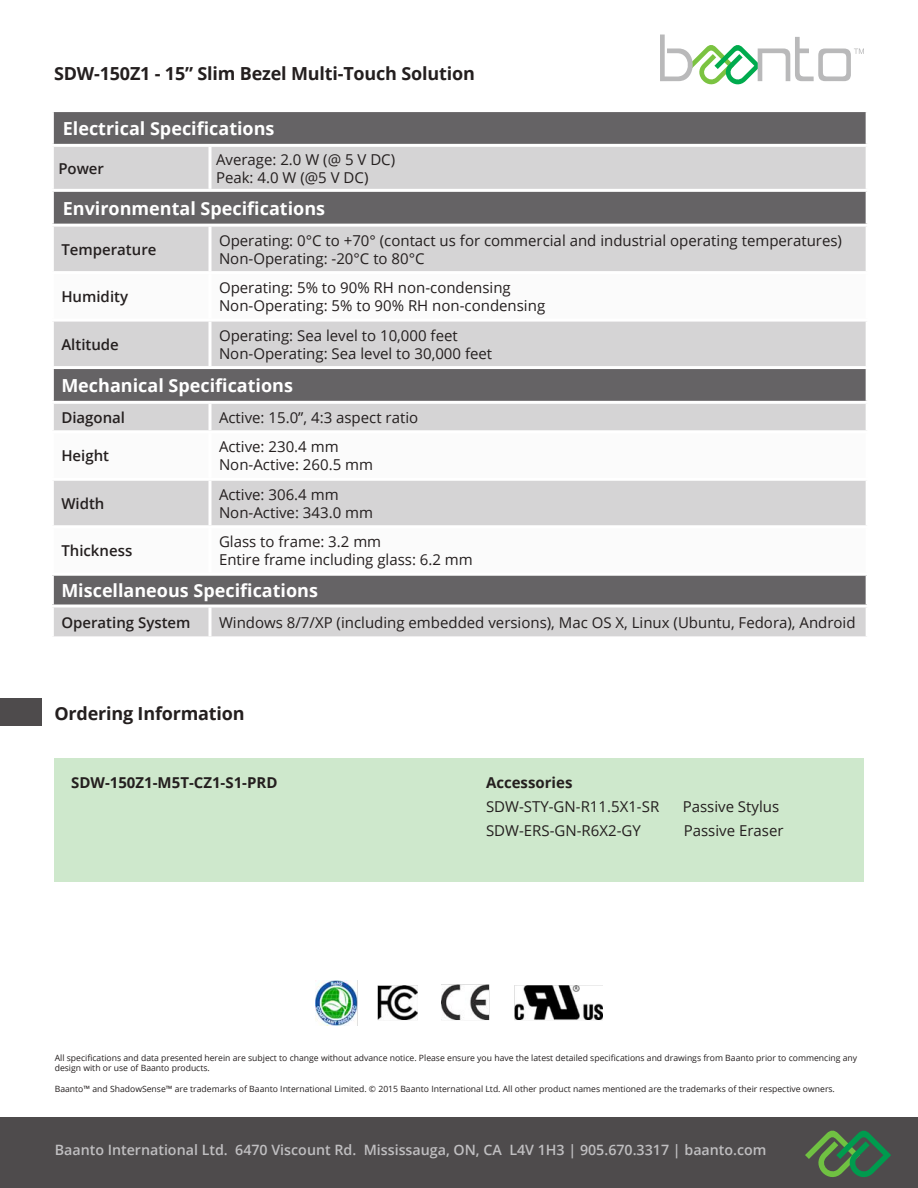
<style>
.page{position:relative;width:918px;height:1188px;background:#fff}
.page>*{position:absolute;margin:0;border:0;box-sizing:border-box;transform-origin:0 0}
.t1{font:700 18px "Open Sans";color:#fff}
.t2{font:700 18px "Open Sans";letter-spacing:-.01em;color:#241f1f}
.t3{font:15px/18px "Open Sans";color:#241f1f}
.t4{font:600 15px "Open Sans";color:#241f1f}
.t5{font:700 15px "Open Sans";color:#241f1f}
.t6{font:600 14.25px "Open Sans";color:#c0bfc1}
.t7{font:8.7px/10.5px "Open Sans";color:#241f1f}
</style>
<div class="page">
<div style="left:0;top:1118px;width:918px;height:70px;background:#4e4b4c"></div>
<svg style="left:805px;top:1131px;width:86px;height:46px"></svg>
<div style="left:54px;top:112px;width:812px;height:32px;background:#656365"></div>
<svg style="left:54px;top:147px;width:812px;height:124px;background:#b7b5b7"></svg>
<svg style="left:54px;top:322px;width:812px;height:203px;fill:#d5d4d5"></svg>
<div style="left:52px;top:574px;width:815px;height:32px;background:#656365"></div>
<div style="left:54px;top:608px;width:812px;height:28px;background:#d5d4d5"></div>
<hr style="left:51px;top:430px;width:159px;height:3px;background:#fff">
<hr style="left:210px;top:430px;width:659px;height:3px;background:#fff">
<svg style="left:208px;top:147px;width:4px;height:42px"></svg>
<hr style="left:208px;top:404px;width:4px;height:26px;background:#f4f4f4">
<hr style="left:208px;top:433px;width:4px;height:45px;background:#fff">
<hr style="left:51px;top:224px;width:159px;height:3px;background:#fff">
<hr style="left:210px;top:224px;width:659px;height:3px;background:#fff">
<hr style="left:208px;top:227px;width:4px;height:44px;background:#f4f4f4">
<hr style="left:208px;top:322px;width:4px;height:44px;background:#f4f4f4">
<hr style="left:51px;top:366px;width:159px;height:3px;background:#fff">
<hr style="left:210px;top:366px;width:659px;height:3px;background:#fff">
<hr style="left:51px;top:401px;width:159px;height:3px;background:#fff">
<hr style="left:210px;top:401px;width:659px;height:3px;background:#fff">
<hr style="left:51px;top:478px;width:159px;height:3px;background:#fff">
<hr style="left:210px;top:478px;width:659px;height:3px;background:#fff">
<hr style="left:208px;top:481px;width:4px;height:44px;background:#f4f4f4">
<hr style="left:51px;top:573px;width:159px;height:3px;background:#fff">
<hr style="left:51px;top:576px;width:3px;height:29px;background:#fff">
<hr style="left:210px;top:573px;width:659px;height:3px;background:#fff">
<hr style="left:866px;top:576px;width:3px;height:29px;background:#fff">
<hr style="left:51px;top:605px;width:159px;height:3px;background:#fff">
<hr style="left:210px;top:605px;width:659px;height:3px;background:#fff">
<hr style="left:208px;top:608px;width:4px;height:28px;background:#f4f4f4">
<hr style="left:51px;top:189px;width:159px;height:3px;background:#fff">
<hr style="left:210px;top:189px;width:659px;height:3px;background:#fff">
<svg style="left:660px;top:34px;width:204px;height:50px"></svg>
<div style="left:0;top:698px;width:41px;height:28px;background:#4e4b4c"></div>
<div style="left:54px;top:758px;width:810px;height:123px;background:#cee8cc"></div>
<img style="left:315px;top:981px;width:288px;height:44px">
<p class="t2" style="left:54px;top:61px;width:422px">SDW-150Z1 - 15” Slim Bezel Multi-Touch Solution</p>
<p class="t1" style="left:63px;top:116px;width:213px">Electrical Specifications</p>
<p class="t4" style="left:58px;top:158px;width:47px">Power</p>
<p class="t3" style="left:216px;top:150px;width:181px">Average: 2.0 W (@ 5 V DC)<br>Peak: 4.0 W (@5 V DC)</p>
<p class="t1" style="left:63px;top:195px;width:264px">Environmental Specifications</p>
<p class="t4" style="left:61px;top:239px;width:97px">Temperature</p>
<p class="t3" style="left:219px;top:231px;width:625px">Operating: 0°C to +70° (contact us for commercial and industrial operating temperatures)<br>Non-Operating: -20°C to 80°C</p>
<p class="t4" style="left:61px;top:286px;width:68px">Humidity</p>
<p class="t3" style="left:219px;top:278px;width:328px">Operating: 5% to 90% RH non-condensing<br>Non-Operating: 5% to 90% RH non-condensing</p>
<p class="t4" style="left:61px;top:334px;width:59px">Altitude</p>
<p class="t3" style="left:219px;top:326px;width:275px">Operating: Sea level to 10,000 feet<br>Non-Operating: Sea level to 30,000 feet</p>
<p class="t1" style="left:61px;top:373px;width:233px">Mechanical Specifications</p>
<p class="t4" style="left:61px;top:407px;width:65px">Diagonal</p>
<p class="t3" style="left:219px;top:408px;width:201px">Active: 15.0”, 4:3 aspect ratio</p>
<p class="t4" style="left:61px;top:446px;width:49px">Height</p>
<p class="t3" style="left:219px;top:437px;width:156px">Active: 230.4 mm<br>Non-Active: 260.5 mm</p>
<p class="t4" style="left:61px;top:493px;width:45px">Width</p>
<p class="t3" style="left:219px;top:485px;width:156px">Active: 306.4 mm<br>Non-Active: 343.0 mm</p>
<p class="t4" style="left:61px;top:541px;width:72px">Thickness</p>
<p class="t3" style="left:219px;top:532px;width:255px">Glass to frame: 3.2 mm<br>Entire frame including glass: 6.2 mm</p>
<p class="t1" style="left:61px;top:578px;width:258px">Miscellaneous Specifications</p>
<p class="t4" style="left:61px;top:612px;width:131px">Operating System</p>
<p class="t3" style="left:219px;top:613px;width:638px">Windows 8/7/XP (including embedded versions), Mac OS X, Linux (Ubuntu, Fedora), Android</p>
<p class="t2" style="left:54px;top:701px;width:192px">Ordering Information</p>
<p class="t5" style="left:71px;top:772px;width:208px">SDW-150Z1-M5T-CZ1-S1-PRD</p>
<p class="t5" style="left:486px;top:772px;width:88px">Accessories</p>
<p class="t3" style="left:486px;top:797px;width:175px">SDW-STY-GN-R11.5X1-SR</p>
<p class="t3" style="left:683px;top:797px;width:98px">Passive Stylus</p>
<p class="t3" style="left:486px;top:821px;width:156px">SDW-ERS-GN-R6X2-GY</p>
<p class="t3" style="left:684px;top:821px;width:101px">Passive Eraser</p>
<p class="t7" style="left:55px;top:1052px;width:804px">All specifications and data presented herein are subject to change without advance notice. Please ensure you have the latest detailed specifications and drawings from Baanto prior to commencing any design with or use of Baanto products.</p>
<p class="t7" style="left:55px;top:1084px;width:782px">Baanto™ and ShadowSense™ are trademarks of Baanto International Limited. © 2015 Baanto International Ltd. All other product names mentioned are the trademarks of their respective owners.</p>
<p class="t6" style="left:55px;top:1140px;width:713px">Baanto International Ltd. 6470 Viscount Rd. Mississauga, ON, CA L4V 1H3 | 905.670.3317 | baanto.com</p>
</div>
